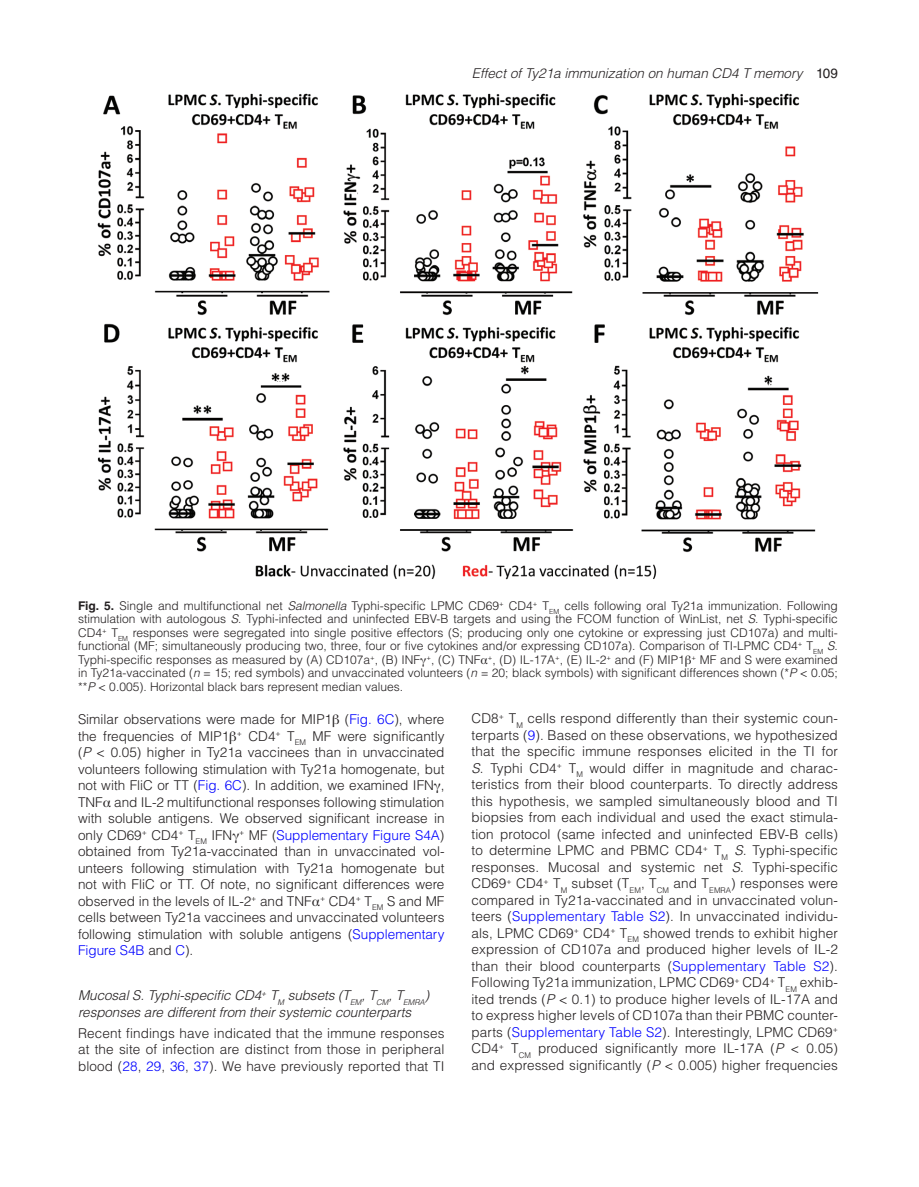
<style>
.page{position:relative;width:919px;height:1187px;background:#fff}
.page>*{position:absolute;margin:0;border:0;box-sizing:border-box;transform-origin:0 0}
.t1{font:300 13.5px/16.5px "Helvetica LT Std";letter-spacing:.01em;color:#231f20;text-align:justify}
.t2{font:italic 300 13.5px/16.5px "Helvetica LT Std";letter-spacing:-.005em;color:#231f20}
.t3{font:300 12px/13.5px "Helvetica LT Std";color:#231f20;text-align:justify}
.s1{font-weight:400;font-style:normal}
.s2{font-weight:700}
.s3{font-style:italic}
.s4{font-family:"Gandhari Unicode";font-weight:400}
.s5{color:#00f}
</style>
<div class="page">
<img style="left:98px;top:94px;width:720px;height:486px">
<p class="t2" style="left:472px;top:65px;width:367px">Effect of Ty21a immunization on human CD4 T memory <span class="s1">109</span></p>
<p class="t3" style="left:78px;top:598px;width:761px"><span class="s2">Fig. 5.</span> Single and multifunctional net <span class="s3">Salmonella</span> Typhi-specific LPMC CD69<sup>+</sup> CD4<sup>+</sup> T<sub>EM</sub> cells following oral Ty21a immunization. Following stimulation with autologous <span class="s3">S</span>. Typhi-infected and uninfected EBV-B targets and using the FCOM function of WinList, net <span class="s3">S</span>. Typhi-specific CD4<sup>+</sup> T<sub>EM</sub> responses were segregated into single positive effectors (S; producing only one cytokine or expressing just CD107a) and multi&shy;functional (MF; simultaneously producing two, three, four or five cytokines and/or expressing CD107a). Comparison of TI-LPMC CD4<sup>+</sup> T<sub>EM</sub> <span class="s3">S</span>.<br>Typhi-specific responses as measured by (A) CD107a<sup>+</sup>, (B) INF<span class="s4">γ</span><sup>+</sup>, (C) TNF<span class="s4">α</span><sup>+</sup>, (D) IL-17A<sup>+</sup>, (E) IL-2<sup>+</sup> and (F) MIP1<span class="s4">β</span><sup>+</sup> MF and S were examined in Ty21a-vaccinated (<span class="s3">n</span> = 15; red symbols) and unvaccinated volunteers (<span class="s3">n</span> = 20; black symbols) with significant differences shown (*<span class="s3">P</span> &lt; 0.05; **<span class="s3">P</span> &lt; 0.005). Horizontal black bars represent median values.</p>
<p class="t1" style="left:78px;top:710px;width:368px">Similar observations were made for MIP1<span class="s4">β</span> (<span class="s5">Fig. 6C</span>), where the frequencies of MIP1<span class="s4">β</span><sup>+</sup> CD4<sup>+</sup> T<sub>EM</sub> MF were significantly (<span class="s3">P</span> &lt; 0.05) higher in Ty21a vaccinees than in unvaccinated volunteers following stimulation with Ty21a homogenate, but not with FliC or TT (<span class="s5">Fig. 6C</span>). In addition, we examined IFN<span class="s4">γ</span>, TNF<span class="s4">α</span> and IL-2 multifunctional responses following stimulation with soluble antigens. We observed significant increase in only CD69<sup>+</sup> CD4<sup>+</sup> T<sub>EM</sub> IFN<span class="s4">γ</span><sup>+</sup> MF (<span class="s5">Supplementary Figure S4A</span>) obtained from Ty21a-vaccinated than in unvaccinated vol&shy;unteers following stimulation with Ty21a homogenate but not with FliC or TT. Of note, no significant differences were observed in the levels of IL-2<sup>+</sup> and TNF<span class="s4">α</span><sup>+</sup> CD4<sup>+</sup> T<sub>EM</sub> S and MF cells between Ty21a vaccinees and unvaccinated volunteers following stimulation with soluble antigens (<span class="s5">Supplementary Figure S4B</span> and <span class="s5">C</span>).</p>
<p class="t2" style="left:78px;top:987px;width:353px">Mucosal S. Typhi-specific CD4<sup>+</sup> T<sub>M</sub> subsets (T<sub>EM</sub>, T<sub>CM</sub>, T<sub>EMRA</sub>) responses are different from their systemic counterparts</p>
<p class="t1" style="left:78px;top:1024px;width:368px">Recent findings have indicated that the immune responses at the site of infection are distinct from those in peripheral blood (<span class="s5">28</span>, <span class="s5">29</span>, <span class="s5">36</span>, <span class="s5">37</span>). We have previously reported that TI</p>
<p class="t1" style="left:471px;top:710px;width:368px">CD8<sup>+</sup> T<sub>M</sub> cells respond differently than their systemic coun&shy;terparts (<span class="s5">9</span>). Based on these observations, we hypothesized that the specific immune responses elicited in the TI for <span class="s3">S</span>. Typhi CD4<sup>+</sup> T<sub>M</sub> would differ in magnitude and charac&shy;teristics from their blood counterparts. To directly address this hypothesis, we sampled simultaneously blood and TI biopsies from each individual and used the exact stimula&shy;tion protocol (same infected and uninfected EBV-B cells) to determine LPMC and PBMC CD4<sup>+</sup> T<sub>M</sub> <span class="s3">S.</span> Typhi-specific responses. Mucosal and systemic net <span class="s3">S</span>. Typhi-specific CD69<sup>+</sup> CD4<sup>+</sup> T<sub>M</sub> subset (T<sub>EM</sub>, T<sub>CM</sub> and T<sub>EMRA</sub>) responses were compared in Ty21a-vaccinated and in unvaccinated volun&shy;teers (<span class="s5">Supplementary Table S2</span>). In unvaccinated individu&shy;als, LPMC CD69<sup>+</sup> CD4<sup>+</sup> T<sub>EM</sub> showed trends to exhibit higher expression of CD107a and produced higher levels of IL-2 than their blood counterparts (<span class="s5">Supplementary Table S2</span>).<br>Following Ty21a immunization, LPMC CD69<sup>+</sup> CD4<sup>+</sup> T<sub>EM</sub> exhib&shy;ited trends (<span class="s3">P</span> &lt; 0.1) to produce higher levels of IL-17A and to express higher levels of CD107a than their PBMC counter&shy;parts (<span class="s5">Supplementary Table S2</span>). Interestingly, LPMC CD69<sup>+ </sup>CD4<sup>+</sup> T<sub>CM</sub> produced significantly more IL-17A (<span class="s3">P</span> &lt; 0.05) and expressed significantly (<span class="s3">P</span> &lt; 0.005) higher frequencies</p>
</div>
